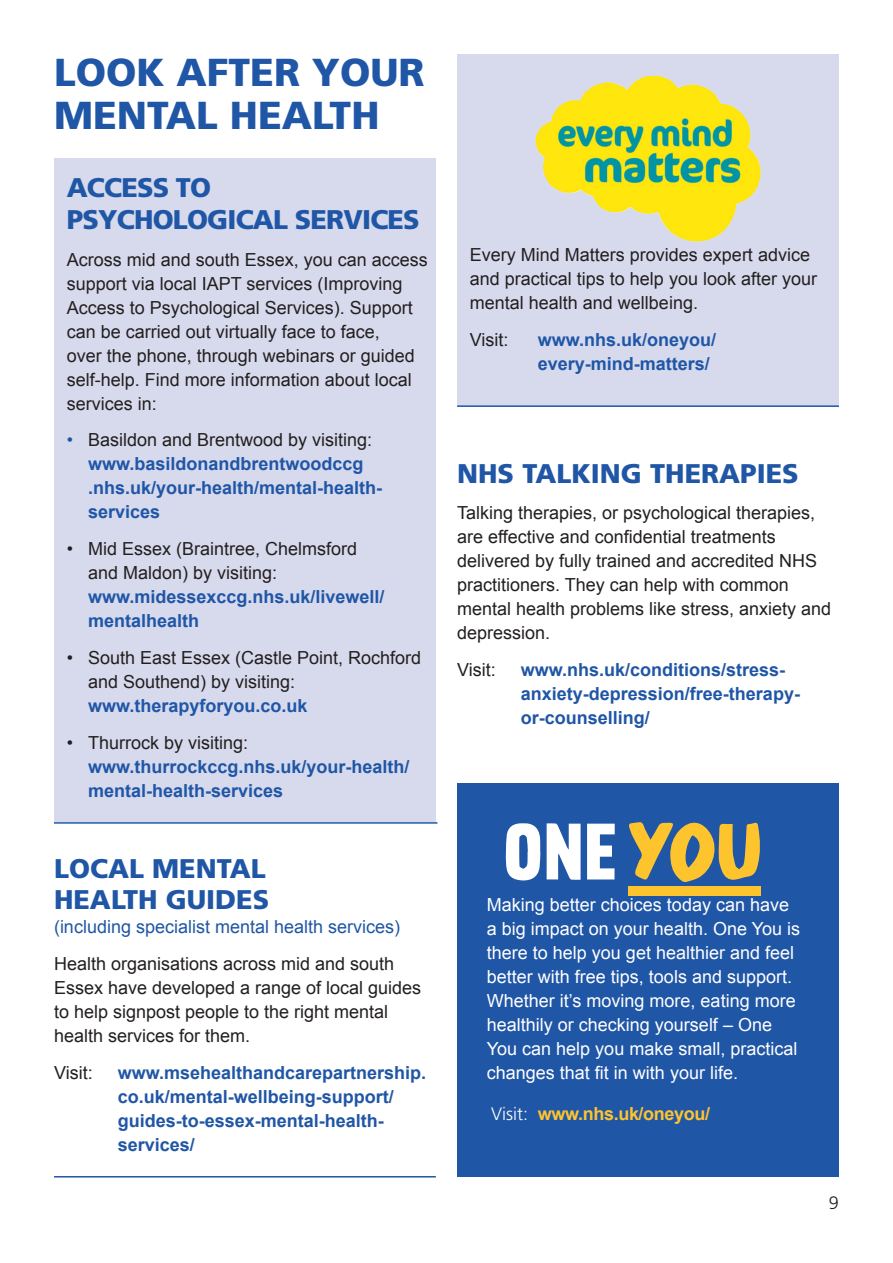
<style>
.page{position:relative;width:893px;height:1263px;background:#fff}
.page>*{position:absolute;margin:0;border:0;box-sizing:border-box;transform-origin:0 0}
.t1{font:900 39px/43.5px "Frutiger";color:#2056a6}
.t2{font:900 27px/31.5px "Frutiger";color:#2056a6}
.t3{font:900 27px/31.5px "Frutiger";letter-spacing:-.03em;color:#2056a6}
.t4{font:18px/24px "Arial";color:#231f20}
.t5{font:700 18px/24px "Arial";color:#2056a6}
.t6{font:18px/24px "Arial";color:#fff}
.t7{font:18px "Arial";color:#2056a6}
.t8{font:700 18px "Arial";letter-spacing:-.02em;color:#fec42e}
.t9{font:300 18px "Frutiger";color:#231f20}
.s1{font-weight:400}
.s2{font-weight:400;color:#231f20}
.s3{font-family:"Frutiger";font-weight:300;color:#fff}
</style>
<div class="page">
<div style="left:54px;top:159px;width:382px;height:663px;background:#d7daed"></div>
<div style="left:457px;top:54px;width:382px;height:352px;background:#d7daed"></div>
<hr style="left:54px;top:822px;width:383px;height:2px;background:#2056a6">
<hr style="left:54px;top:1176px;width:382px;height:1px;background:#2056a6">
<hr style="left:457px;top:405px;width:382px;height:2px;background:#2056a6">
<div style="left:457px;top:783px;width:382px;height:394px;background:#2056a6"></div>
<img style="left:535px;top:76px;width:226px;height:166px">
<div style="left:628px;top:886px;width:133px;height:9px;background:#fec42e"></div>
<svg style="left:547px;top:823px;width:34px;height:57px"></svg>
<svg style="left:506px;top:823px;width:34px;height:58px"></svg>
<svg style="left:629px;top:822px;width:131px;height:60px"></svg>
<svg style="left:587px;top:824px;width:28px;height:55px"></svg>
<h1 class="t1" style="left:54px;top:50px;width:372px">LOOK AFTER YOUR<br>MENTAL HEALTH</h1>
<h2 class="t3" style="left:67px;top:172px;width:354px">ACCESS TO<br>PSYCHOLOGICAL SERVICES</h2>
<p class="t4" style="left:67px;top:247px;width:363px">Across mid and south Essex, you can access support via local IAPT services (Improving Access to Psychological Services). Support can be carried out virtually face to face,<br>over the phone, through webinars or guided self-help. Find more information about local services in:</p>
<p class="t5" style="left:88px;top:429px;width:296px;text-indent:-21px"><span class="s1">•</span> <span class="s2">Basildon and Brentwood by visiting: </span>www.basildonandbrentwoodccg .nhs.uk/your-health/mental-health&shy;services</p>
<p class="t4" style="left:88px;top:537px;width:271px;text-indent:-21px">• Mid Essex (Braintree, Chelmsford and Maldon) by visiting:</p>
<p class="t5" style="left:88px;top:585px;width:298px">www.midessexccg.nhs.uk/livewell/ mentalhealth</p>
<p class="t4" style="left:88px;top:646px;width:335px;text-indent:-21px">• South East Essex (Castle Point, Rochford and Southend) by visiting:</p>
<p class="t5" style="left:88px;top:694px;width:221px">www.therapyforyou.co.uk</p>
<p class="t4" style="left:67px;top:730px;width:183px">• Thurrock by visiting:</p>
<p class="t5" style="left:88px;top:755px;width:323px">www.thurrockccg.nhs.uk/your-health/ mental-health-services</p>
<h2 class="t2" style="left:54px;top:852px;width:217px">LOCAL MENTAL<br>HEALTH GUIDES</h2>
<p class="t7" style="left:54px;top:915px;width:348px">(including specialist mental health services)</p>
<p class="t4" style="left:54px;top:952px;width:369px">Health organisations across mid and south Essex have developed a range of local guides to help signpost people to the right mental health services for them.</p>
<p class="t4" style="left:54px;top:1060px;width:40px">Visit:</p>
<p class="t5" style="left:118px;top:1061px;width:310px">www.msehealthandcarepartnership. co.uk/mental-wellbeing-support/ guides-to-essex-mental-health&shy;services/</p>
<p class="t4" style="left:470px;top:243px;width:349px">Every Mind Matters provides expert advice and practical tips to help you look after your mental health and wellbeing.</p>
<p class="t4" style="left:470px;top:328px;width:40px">Visit:</p>
<p class="t5" style="left:538px;top:328px;width:180px">www.nhs.uk/oneyou/ every-mind-matters/</p>
<h2 class="t2" style="left:457px;top:457px;width:343px">NHS TALKING THERAPIES</h2>
<p class="t4" style="left:457px;top:501px;width:376px">Talking therapies, or psychological therapies, are effective and confidential treatments delivered by fully trained and accredited NHS practitioners. They can help with common mental health problems like stress, anxiety and depression.</p>
<p class="t4" style="left:457px;top:658px;width:40px">Visit:</p>
<p class="t5" style="left:521px;top:658px;width:281px">www.nhs.uk/conditions/stress&shy;anxiety-depression/free-therapy&shy;or-counselling/</p>
<p class="t6" style="left:487px;top:892px;width:315px">Making better choices today can have a big impact on your health. One You is there to help you get healthier and feel better with free tips, tools and support.<br>Whether it’s moving more, eating more healthily or checking yourself – One You can help you make small, practical changes that fit in with your life.</p>
<p class="t8" style="left:491px;top:1101px;width:220px"><span class="s3">Visit:</span> www.nhs.uk/oneyou/</p>
<p class="t9" style="left:829px;top:1192px;width:12px">9</p>
</div>
